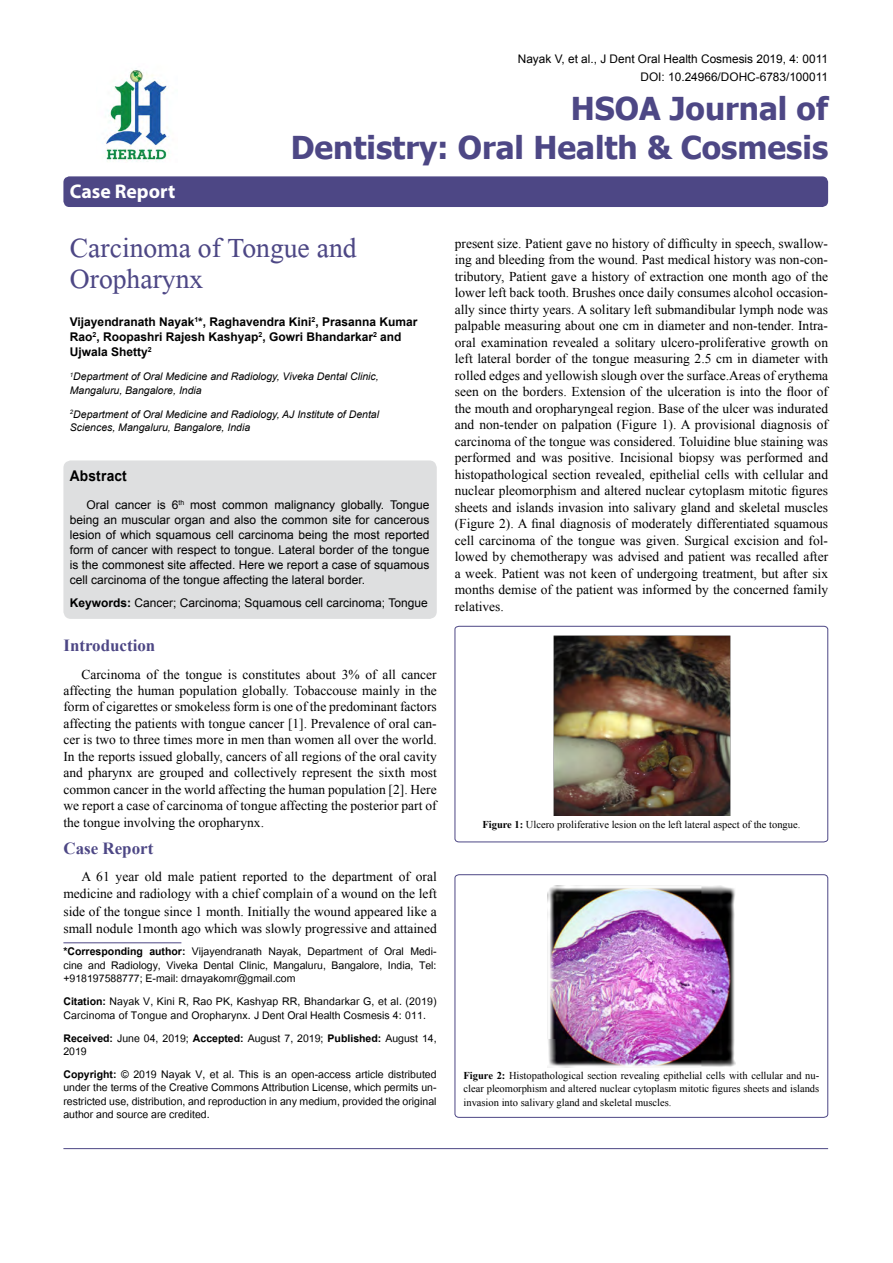
<style>
.page{position:relative;width:893px;height:1263px;background:#fff}
.page>*{position:absolute;margin:0;border:0;box-sizing:border-box;transform-origin:0 0}
.t1{font:41.25px/31.5px "Microsoft Himalaya";color:#4d4785}
.t2{font:700 31.5px/39px "Tahoma";color:#4d4785;text-align:right}
.t3{font:700 19.8px "Myriad Hebrew";color:#fff}
.t4{font:700 16.95px "Times New Roman";color:#4d4785}
.t5{font:700 14.85px "Arial";letter-spacing:.015em;color:#000;scale:.93 1}
.t6{font:14.7px/13.5px "Utsaah";color:#000;text-align:justify}
.t7{font:13.5px/16.5px "Times New Roman";color:#000;text-align:justify}
.t8{font:12px/15px "Arial";color:#000;text-align:justify}
.t9{font:700 12px/15px "Arial";color:#000}
.t10{font:11.85px/18px "Arial";color:#000;text-align:right}
.t11{font:10.5px/13.5px "Times New Roman";color:#000;text-align:justify}
.t12{font:italic 10.5px/13.5px "Arial";color:#000}
.s1{font-weight:700}
.s2{color:#000101}
</style>
<div class="page">
<div style="left:63px;top:176px;width:765px;height:31px;background:#4d4785;border-radius:6px"></div>
<hr style="left:63px;top:942px;width:118px;height:1px;background:#4d4785">
<img style="left:105px;top:70px;width:64px;height:92px">
<hr style="left:63px;top:1148px;width:765px;height:1px;background:#4d4785">
<div style="left:63px;top:460px;width:374px;height:159px;background:#dedfe0;border-radius:8px"></div>
<svg style="left:455px;top:626px;width:373px;height:216px"></svg>
<svg style="left:455px;top:874px;width:373px;height:244px"></svg>
<img style="left:553px;top:635px;width:178px;height:181px">
<img style="left:548px;top:885px;width:188px;height:183px">
<h3 class="t3" style="left:70px;top:180px;width:107px">Case Report</h3>
<p class="t10" style="left:518px;top:50px;width:312px">Nayak V, et al., J Dent Oral Health Cosmesis 2019, 4: 0011<br>DOI: 10.24966/DOHC-6783/100011</p>
<h2 class="t2" style="left:291px;top:87px;width:539px">HSOA Journal of<br>Dentistry: Oral Health &amp; Cosmesis</h2>
<h1 class="t1" style="left:70px;top:227px;width:288px">Carcinoma of Tongue and<br>Oropharynx</h1>
<p class="t9" style="left:70px;top:315px;width:349px">Vijayendranath Nayak<sup>1</sup>*, Raghavendra Kini<sup>2</sup>, Prasanna Kumar<br>Rao<sup>2</sup>, Roopashri Rajesh Kashyap<sup>2</sup>, Gowri Bhandarkar<sup>2</sup> and<br>Ujwala Shetty<sup>2</sup></p>
<p class="t12" style="left:70px;top:370px;width:310px"><sup>1</sup>Department of Oral Medicine and Radiology, Viveka Dental Clinic,<br>Mangaluru, Bangalore, India</p>
<p class="t12" style="left:70px;top:407px;width:311px"><sup>2</sup>Department of Oral Medicine and Radiology, AJ Institute of Dental<br>Sciences, Mangaluru, Bangalore, India</p>
<p class="t5" style="left:70px;top:465px;width:63px">Abstract</p>
<p class="t8" style="left:70px;top:497px;width:361px;text-indent:17px">Oral cancer is 6<sup>th</sup> most common malignancy globally. Tongue being an muscular organ and also the common site for cancerous lesion of which squamous cell carcinoma being the most reported form of cancer with respect to tongue. Lateral border of the tongue is the commonest site affected. Here we report a case of squamous cell carcinoma of the tongue affecting the lateral border.</p>
<p class="t8" style="left:70px;top:595px;width:359px"><span class="s1">Keywords:</span> Cancer; Carcinoma; Squamous cell carcinoma; Tongue</p>
<p class="t4" style="left:63px;top:634px;width:93px">Introduction</p>
<p class="t7" style="left:63px;top:665px;width:375px;text-indent:18px">Carcinoma of the tongue is constitutes about 3% of all cancer affecting the human population globally. Tobaccouse mainly in the form of cigarettes or smokeless form is one of the predominant factors affecting the patients with tongue cancer [1]. Prevalence of oral can&shy;cer is two to three times more in men than women all over the world.<br>In the reports issued globally, cancers of all regions of the oral cavity and pharynx are grouped and collectively represent the sixth most common cancer in the world affecting the human population [2]. Here we report a case of carcinoma of tongue affecting the posterior part of the tongue involving the oropharynx.</p>
<p class="t4" style="left:63px;top:837px;width:91px">Case Report</p>
<p class="t7" style="left:63px;top:868px;width:375px;line-height:17.2px;text-indent:18px">A 61 year old male patient reported to the department of oral medicine and radiology with a chief complain of a wound on the left side of the tongue since 1 month. Initially the wound appeared like a small nodule 1month ago which was slowly progressive and attained</p>
<p class="t6" style="left:63px;top:946px;width:375px"><span class="s1">*Corresponding author:</span> Vijayendranath Nayak, Department of Oral Medi&shy;cine and Radiology, Viveka Dental Clinic, Mangaluru, Bangalore, India, Tel: +918197588777; E-mail: drnayakomr@gmail.com</p>
<p class="t6" style="left:63px;top:995px;width:375px;line-height:14.2px"><span class="s1">Citation:</span> Nayak V, Kini R, Rao PK, Kashyap RR, Bhandarkar G, et al. (2019)<br>Carcinoma of Tongue and Oropharynx. <span class="s2">J Dent Oral Health Cosmesis</span> 4: 011.</p>
<p class="t6" style="left:63px;top:1032px;width:375px"><span class="s1">Received:</span> June 04, 2019; <span class="s1">Accepted:</span> August 7, 2019; <span class="s1">Published:</span> August 14,<br>2019</p>
<p class="t6" style="left:63px;top:1068px;width:375px"><span class="s1">Copyright:</span> © 2019 Nayak V, et al. This is an open-access article distributed under the terms of the Creative Commons Attribution License, which permits un&shy;restricted use, distribution, and reproduction in any medium, provided the original author and source are credited.</p>
<p class="t7" style="left:455px;top:235px;width:375px">present size. Patient gave no history of difficulty in speech, swallow&shy;ing and bleeding from the wound. Past medical history was non-con&shy;tributory, Patient gave a history of extraction one month ago of the lower left back tooth. Brushes once daily consumes alcohol occasion&shy;ally since thirty years. A solitary left submandibular lymph node was palpable measuring about one cm in diameter and non-tender. Intra&shy;oral examination revealed a solitary ulcero-proliferative growth on left lateral border of the tongue measuring 2.5 cm in diameter with rolled edges and yellowish slough over the surface.Areas of erythema seen on the borders. Extension of the ulceration is into the floor of the mouth and oropharyngeal region. Base of the ulcer was indurated and non-tender on palpation (Figure 1). A provisional diagnosis of carcinoma of the tongue was considered. Toluidine blue staining was performed and was positive. Incisional biopsy was performed and histopathological section revealed, epithelial cells with cellular and nuclear pleomorphism and altered nuclear cytoplasm mitotic figures sheets and islands invasion into salivary gland and skeletal muscles (Figure 2). A final diagnosis of moderately differentiated squamous cell carcinoma of the tongue was given. Surgical excision and fol&shy;lowed by chemotherapy was advised and patient was recalled after a week. Patient was not keen of undergoing treatment, but after six months demise of the patient was informed by the concerned family relatives.</p>
<p class="t11" style="left:482px;top:817px;width:319px"><span class="s1">Figure 1:</span> Ulcero proliferative lesion on the left lateral aspect of the tongue.</p>
<p class="t11" style="left:463px;top:1068px;width:357px"><span class="s1">Figure 2:</span> Histopathological section revealing epithelial cells with cellular and nu&shy;clear pleomorphism and altered nuclear cytoplasm mitotic figures sheets and islands invasion into salivary gland and skeletal muscles.</p>
</div>
